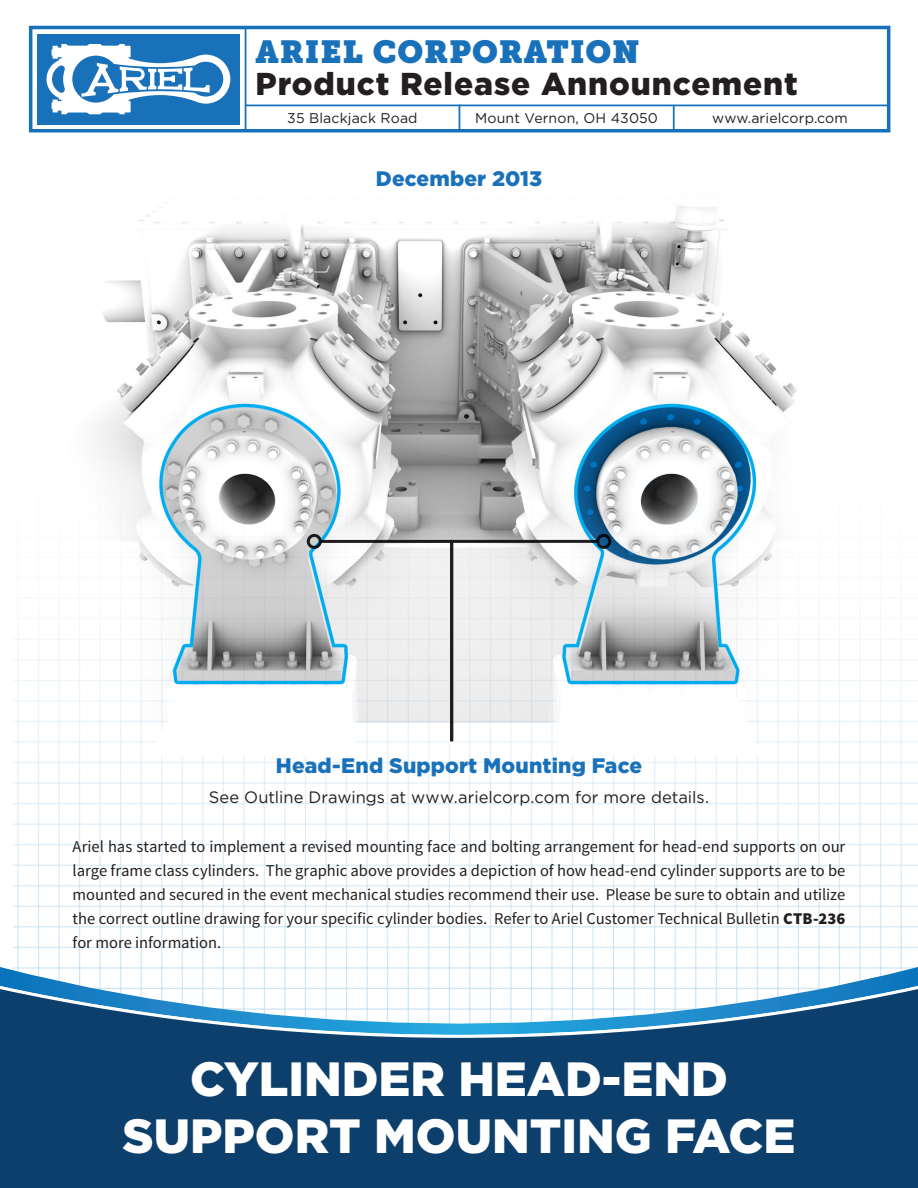
<style>
.page{position:relative;width:918px;height:1188px;background:#fff}
.page>*{position:absolute;margin:0;border:0;box-sizing:border-box;transform-origin:0 0}
.t1{font:900 48px "Gotham";color:#fff}
.t2{font:900 31.65px/31.8px "Gotham";letter-spacing:.03em;color:#231f20}
.Label{font:900 21px "Gotham";letter-spacing:.005em;color:#1971ba}
.Text{font:16.5px/24px "Source Sans Pro";letter-spacing:-.005em;color:#231f20;text-align:justify}
.Text-2{font:16.5px "Gotham";color:#231f20}
.t3{font:14.1px "Gotham";letter-spacing:.01em;color:#231f20}
.s1{font-family:"Museo Slab";font-weight:400;color:#1971ba}
.s2{font-weight:900}
</style>
<div class="page">
<img style="left:14px;top:577px;width:904px;height:400px">
<div style="left:0;top:1045px;width:918px;height:143px;background:#0d3f6c"></div>
<svg style="left:0;top:967px;width:905px;height:10px"></svg>
<div style="left:0;top:1039px;width:918px;height:6px;background:#0d3f6c"></div>
<svg style="left:0;top:977px;width:918px;height:62px"></svg>
<div style="left:37px;top:34px;width:203px;height:90px;background:#1971ba"></div>
<div style="left:29px;top:26px;width:861px;height:106px;border:4px solid #1671ba"></div>
<hr style="left:245px;top:28px;width:1px;height:103px;background:#1971ba">
<hr style="left:246px;top:105px;width:642px;height:1px;background:#1671ba">
<hr style="left:673px;top:106px;width:2px;height:25px;background:#1671ba">
<svg style="left:459px;top:106px;width:1px;height:25px"></svg>
<svg style="left:47px;top:44px;width:183px;height:70px"></svg>
<svg style="left:150px;top:723px;width:206px;height:33px"></svg>
<svg style="left:557px;top:723px;width:205px;height:33px"></svg>
<svg style="left:317px;top:723px;width:284px;height:21px"></svg>
<img style="left:27px;top:205px;width:864px;height:518px">
<p class="t2" style="left:255px;top:35px;width:544px"><span class="s1">ARIEL CORPORATION<br></span>Product Release Announcement</p>
<p class="t3" style="left:287px;top:110px;width:132px">35 Blackjack Road</p>
<p class="t3" style="left:475px;top:110px;width:184px">Mount Vernon, OH 43050</p>
<p class="t3" style="left:712px;top:110px;width:137px">www.arielcorp.com</p>
<p class="Label" style="left:376px;top:167px;width:168px">December 2013</p>
<p class="Label" style="left:276px;top:754px;width:368px">Head-End Support Mounting Face</p>
<p class="Text-2" style="left:209px;top:788px;width:502px">See Outline Drawings at www.arielcorp.com for more details.</p>
<p class="Text" style="left:73px;top:834px;width:774px">Ariel has started to implement a revised mounting face and bolting arrangement for head-end supports on our large frame class cylinders. The graphic above provides a depiction of how head-end cylinder supports are to be mounted and secured in the event mechanical studies recommend their use. Please be sure to obtain and utilize the correct outline drawing for your specific cylinder bodies. Refer to Ariel Customer Technical Bulletin <span class="s2">CTB-236 </span>for more information.</p>
<p class="t1" style="left:190px;top:1051px;width:539px">CYLINDER HEAD-END</p>
<p class="t1" style="left:123px;top:1109px;width:674px">SUPPORT MOUNTING FACE</p>
</div>
